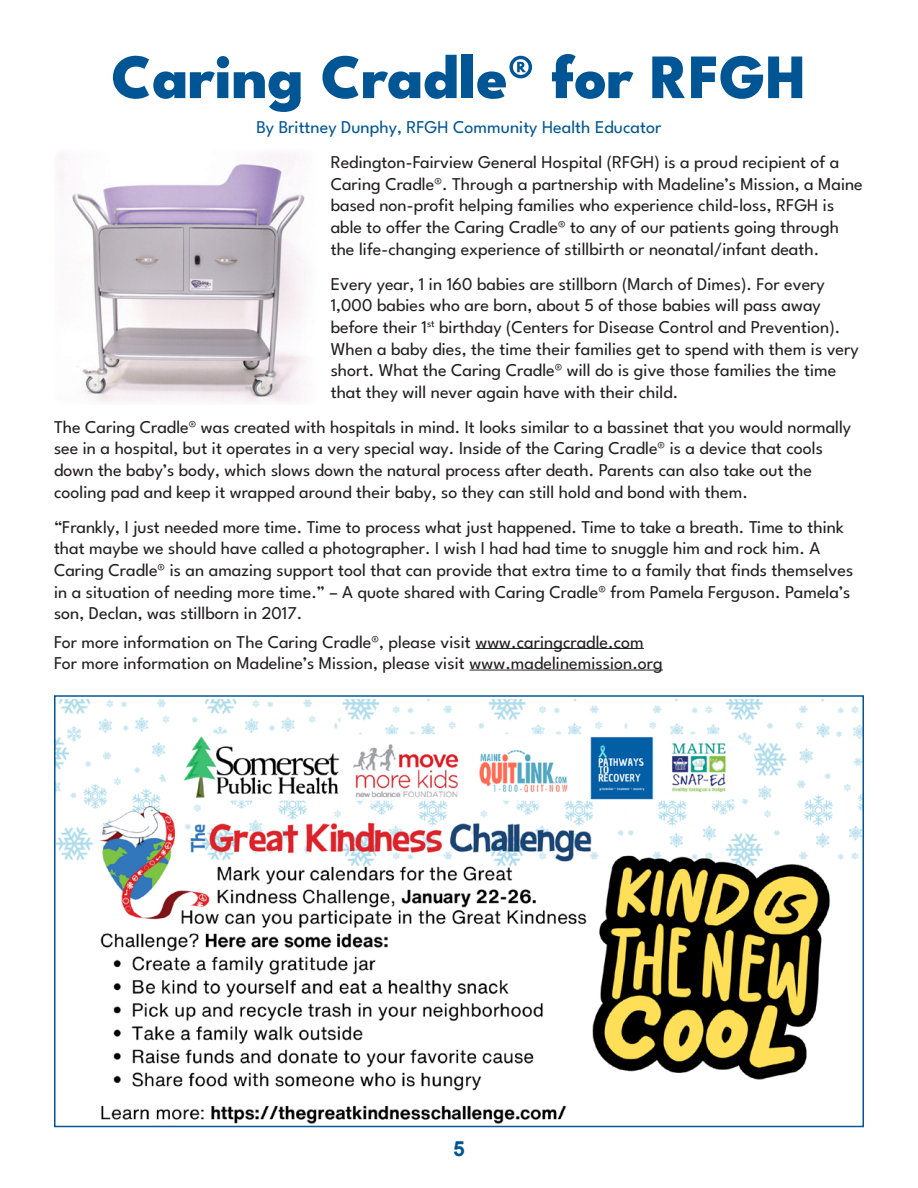
<style>
.page{position:relative;width:918px;height:1188px;background:#fff}
.page>*{position:absolute;margin:0;border:0;box-sizing:border-box;transform-origin:0 0}
.Headline{font:800 63px "League Spartan";color:#005594}
.t1{font:700 21px "Arial";color:#005594}
.t2{font:18px/21.6px "League Spartan";color:#231f20}
.t3{font:18px "League Spartan";color:#005594}
</style>
<div class="page">
<hr style="left:475px;top:648px;width:169px;height:1px;background:#231f20">
<hr style="left:470px;top:670px;width:193px;height:1px;background:#231f20">
<img style="left:57px;top:153px;width:248px;height:249px">
<img style="left:57px;top:699px;width:804px;height:425px">
<div style="left:54px;top:695px;width:810px;height:432px;border:2px solid #005594"></div>
<p class="Headline" style="left:111px;top:27px;width:697px">Caring Cradle® for RFGH</p>
<p class="t3" style="left:256px;top:114px;width:407px">By Brittney Dunphy, RFGH Community Health Educator</p>
<p class="t2" style="left:331px;top:150px;width:534px">Redington-Fairview General Hospital (RFGH) is a proud recipient of a Caring Cradle®. Through a partnership with Madeline’s Mission, a Maine based non-profit helping families who experience child-loss, RFGH is able to offer the Caring Cradle® to any of our patients going through the life-changing experience of stillbirth or neonatal/infant death.</p>
<p class="t2" style="left:331px;top:271px;width:530px">Every year, 1 in 160 babies are stillborn (March of Dimes). For every 1,000 babies who are born, about 5 of those babies will pass away before their 1<sup>st</sup> birthday (Centers for Disease Control and Prevention).<br>When a baby dies, the time their families get to spend with them is very short. What the Caring Cradle® will do is give those families the time that they will never again have with their child.</p>
<p class="t2" style="left:54px;top:415px;width:799px">The Caring Cradle® was created with hospitals in mind. It looks similar to a bassinet that you would normally see in a hospital, but it operates in a very special way. Inside of the Caring Cradle® is a device that cools down the baby’s body, which slows down the natural process after death. Parents can also take out the cooling pad and keep it wrapped around their baby, so they can still hold and bond with them.</p>
<p class="t2" style="left:54px;top:514px;width:801px">“Frankly, I just needed more time. Time to process what just happened. Time to take a breath. Time to think that maybe we should have called a photographer. I wish I had had time to snuggle him and rock him. A Caring Cradle® is an amazing support tool that can provide that extra time to a family that finds themselves in a situation of needing more time.” – A quote shared with Caring Cradle® from Pamela Ferguson. Pamela’s son, Declan, was stillborn in 2017.</p>
<p class="t2" style="left:54px;top:629px;width:591px">For more information on The Caring Cradle®, please visit www.caringcradle.com</p>
<p class="t2" style="left:54px;top:651px;width:610px">For more information on Madeline’s Mission, please visit www.madelinemission.org</p>
<p class="t1" style="left:453px;top:1134px;width:13px">5</p>
</div>
